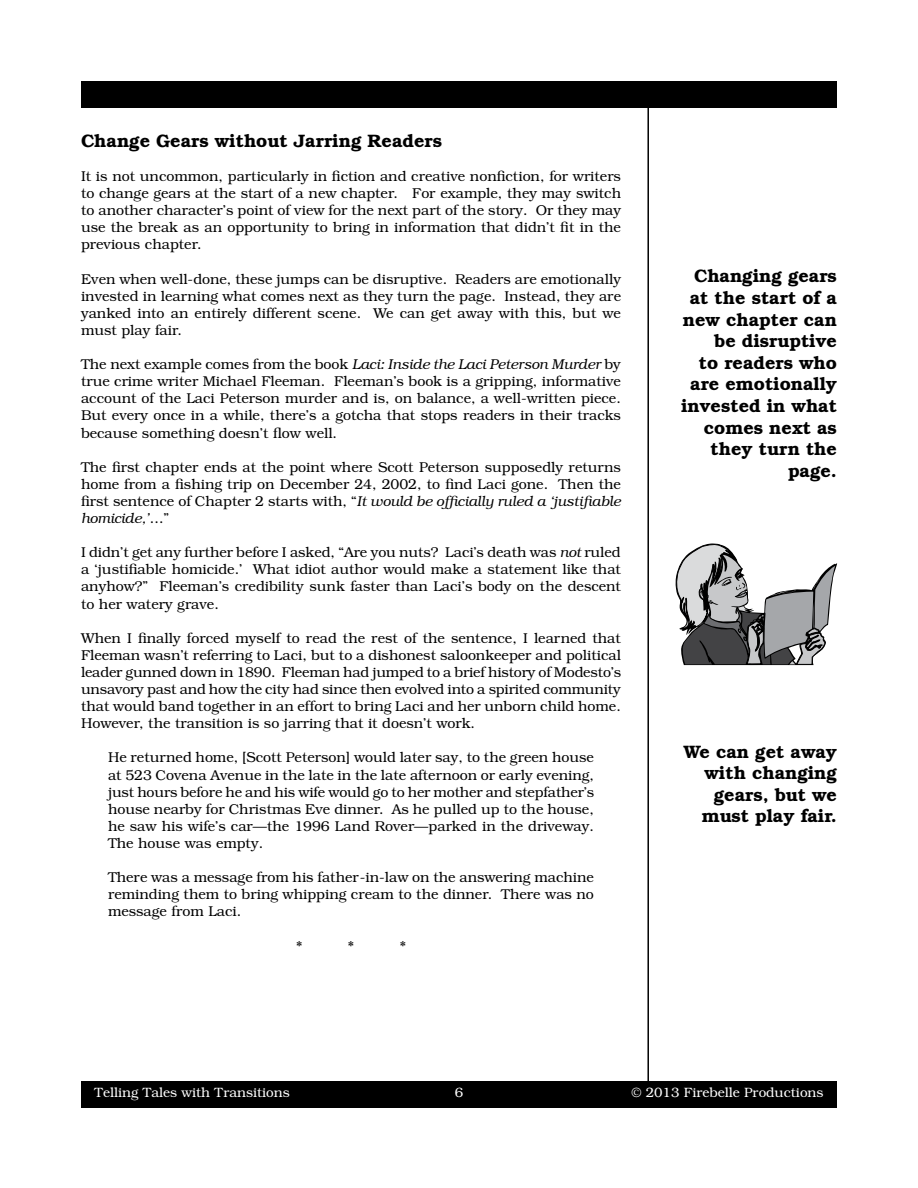
<style>
.page{position:relative;width:918px;height:1188px;background:#fff}
.page>*{position:absolute;margin:0;border:0;box-sizing:border-box;transform-origin:0 0}
.t1{font:600 18px/21.6px "Bookman Std";color:#000;text-align:right}
.t2{font:300 14.25px/17.1px "Bookman Std";color:#000;text-align:justify}
.t3{font:300 13.5px "Bookman Std";color:#fff}
.s1{font-style:italic}
</style>
<div class="page">
<div style="left:81px;top:1081px;width:756px;height:27px;background:#000"></div>
<div style="left:81px;top:81px;width:756px;height:27px;background:#000"></div>
<hr style="left:647px;top:105px;width:2px;height:980px;background:#000">
<svg style="left:675px;top:543px;width:162px;height:122px"></svg>
<p class="t1" style="left:81px;top:130px;width:363px">Change Gears without Jarring Readers</p>
<p class="t2" style="left:81px;top:168px;width:542px">It is not uncommon, particularly in fiction and creative nonfiction, for writers to change gears at the start of a new chapter. For example, they may switch to another character’s point of view for the next part of the story. Or they may use the break as an opportunity to bring in information that didn’t fit in the previous chapter.</p>
<p class="t2" style="left:81px;top:270px;width:542px">Even when well-done, these jumps can be disruptive. Readers are emotionally invested in learning what comes next as they turn the page. Instead, they are yanked into an entirely different scene. We can get away with this, but we must play fair.</p>
<p class="t2" style="left:81px;top:356px;width:542px">The next example comes from the book <span class="s1">Laci: Inside the Laci Peterson Murder</span> by true crime writer Michael Fleeman. Fleeman’s book is a gripping, informative account of the Laci Peterson murder and is, on balance, a well-written piece.<br>But every once in a while, there’s a gotcha that stops readers in their tracks because something doesn’t flow well.</p>
<p class="t2" style="left:81px;top:458px;width:542px">The first chapter ends at the point where Scott Peterson supposedly returns home from a fishing trip on December 24, 2002, to find Laci gone. Then the first sentence of Chapter 2 starts with, “<span class="s1">It would be officially ruled a ‘justifiable homicide,’</span>...”</p>
<p class="t2" style="left:81px;top:544px;width:542px">I didn’t get any further before I asked, “Are you nuts? Laci’s death was <span class="s1">not</span> ruled a ‘justifiable homicide.’ What idiot author would make a statement like that anyhow?” Fleeman’s credibility sunk faster than Laci’s body on the descent to her watery grave.</p>
<p class="t2" style="left:81px;top:629px;width:542px">When I finally forced myself to read the rest of the sentence, I learned that Fleeman wasn’t referring to Laci, but to a dishonest saloonkeeper and political leader gunned down in 1890. Fleeman had jumped to a brief history of Modesto’s unsavory past and how the city had since then evolved into a spirited community that would band together in an effort to bring Laci and her unborn child home.<br>However, the transition is so jarring that it doesn’t work.</p>
<p class="t2" style="left:108px;top:749px;width:488px">He returned home, [Scott Peterson] would later say, to the green house at 523 Covena Avenue in the late in the late afternoon or early evening, just hours before he and his wife would go to her mother and stepfather’s house nearby for Christmas Eve dinner. As he pulled up to the house, he saw his wife’s car—the 1996 Land Rover—parked in the driveway.<br>The house was empty.</p>
<p class="t2" style="left:108px;top:869px;width:487px">There was a message from his father-in-law on the answering machine reminding them to bring whipping cream to the dinner. There was no message from Laci.</p>
<p class="t2" style="left:296px;top:937px;width:8px">*</p>
<p class="t2" style="left:348px;top:937px;width:8px">*</p>
<p class="t2" style="left:400px;top:937px;width:8px">*</p>
<p class="t1" style="left:681px;top:265px;width:157px">Changing gears at the start of a new chapter can be disruptive<br>to readers who are emotionally invested in what comes next as they turn the page.</p>
<p class="t1" style="left:684px;top:741px;width:155px">We can get away with changing gears, but we must play fair.</p>
<p class="t3" style="left:94px;top:1085px;width:197px">Telling Tales with Transitions</p>
<p class="t3" style="left:455px;top:1085px;width:10px">6</p>
<p class="t3" style="left:632px;top:1085px;width:193px">© 2013 Firebelle Productions</p>
</div>
